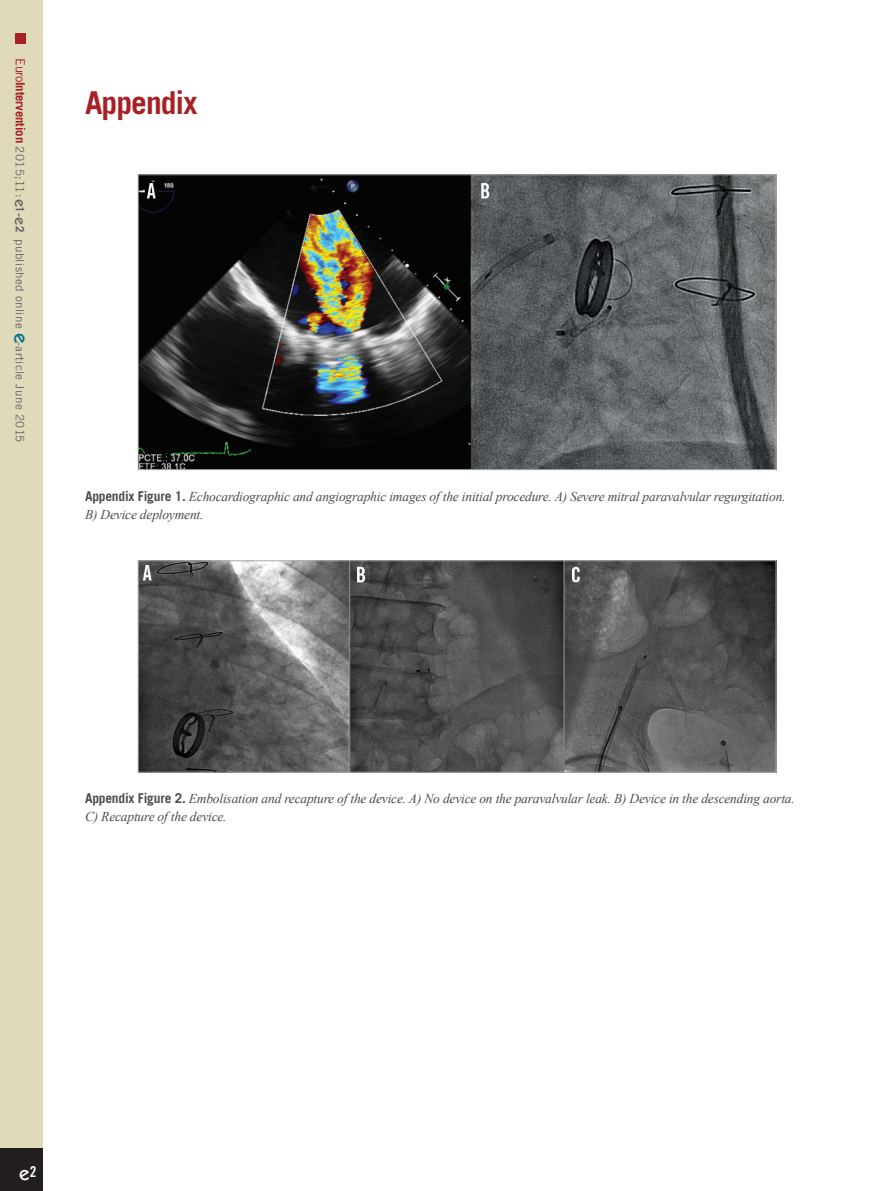
<style>
.page{position:relative;width:893px;height:1191px;background:#fff}
.page>*{position:absolute;margin:0;border:0;box-sizing:border-box;transform-origin:0 0}
.t1{font:700 31.5px "Trade Gothic LT Std";letter-spacing:-.03em;color:#a72023}
.t2{font:500 19.5px "ITC Kabel Std";color:#fff}
.t3{font:italic 13.5px/18px "Times New Roman";letter-spacing:-.015em;color:#4b4c4d}
.t4{font:11.7px "Trade Gothic LT Std";letter-spacing:.03em;color:#636366}
.s1{font-size:12.75px;color:#a72023}
.s2{font-weight:700;font-size:12.75px;color:#a72023}
.s3{font-family:"ITC Kabel Std";font-weight:500;font-size:15px}
.s4{font-weight:700}
.s5{font-family:"ITC Kabel Std";font-weight:500;font-size:19.5px;color:#00718e}
.s6{font-family:"Trade Gothic LT Std";font-weight:700;font-style:normal}
</style>
<div class="page">
<div style="left:0;top:0;width:43px;height:1191px;background:#dedaba"></div>
<div style="left:16px;top:34px;width:10px;height:10px;background:#a72023"></div>
<div style="left:0;top:1148px;width:43px;height:43px;background:#231f20"></div>
<img style="left:140px;top:176px;width:634px;height:292px">
<img style="left:140px;top:562px;width:634px;height:208px">
<div style="left:138px;top:560px;width:638px;height:212px;border:1px solid #a8a9ad"></div>
<p class="t4" style="left:27px;top:58px;width:385px;rotate:90deg"><span class="s1">Euro</span><span class="s2">Intervention</span> 2015;11:<span class="s3">e</span><span class="s4">1-</span><span class="s3">e</span><span class="s4">2</span> published online <span class="s5">e</span>-article June 2015</p>
<h1 class="t1" style="left:85px;top:83px;width:114px">Appendix</h1>
<p class="t3" style="left:85px;top:487px;width:702px"><span class="s6">Appendix Figure 1.</span> Echocardiographic and angiographic images of the initial procedure. A) Severe mitral paravalvular regurgitation.<br>B) Device deployment.</p>
<p class="t3" style="left:85px;top:789px;width:711px"><span class="s6">Appendix Figure 2.</span> Embolisation and recapture of the device. A) No device on the paravalvular leak. B) Device in the descending aorta.<br>C) Recapture of the device.</p>
<h2 class="t2" style="left:19px;top:1162px;width:19px">e<sup>2</sup></h2>
</div>
